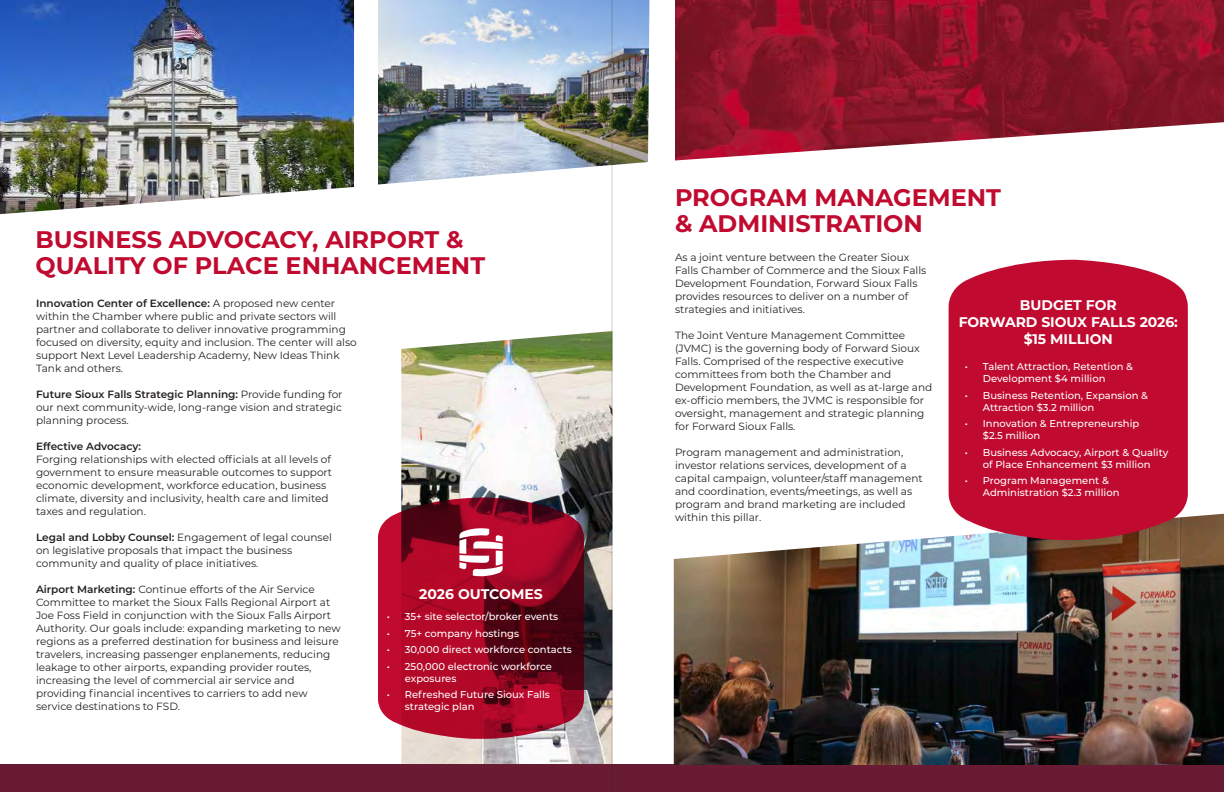
<style>
.page{position:relative;width:1224px;height:792px;background:#fff}
.page>*{position:absolute;margin:0;border:0;box-sizing:border-box;transform-origin:0 0}
.t1{font:700 24px/26px "Montserrat";color:#c00a2f}
.t2{font:700 14px/16.8px "Montserrat";letter-spacing:-.005em;color:#fff;text-align:center}
.t3{font:10.5px/13px "Montserrat";color:#241f1f}
.t4{font:600 10.5px "Montserrat";color:#241f1f}
.t5{font:500 10px/12px "Montserrat";color:#fff}
.s1{font-weight:600}
</style>
<div class="page">
<div style="left:0;top:764px;width:1224px;height:28px;background:#681b32"></div>
<img style="left:674px;top:514px;width:550px;height:251px">
<img style="left:401px;top:331px;width:211px;height:433px">
<img style="left:378px;top:0;width:271px;height:184px">
<img style="left:0;top:0;width:354px;height:214px">
<svg style="left:949px;top:260px;width:239px;height:280px;background:#c11739"></svg>
<img style="left:675px;top:0;width:549px;height:160px">
<svg style="left:378px;top:498px;width:206px;height:241px;background:#96132c"></svg>
<svg style="left:459px;top:528px;width:44px;height:48px"></svg>
<hr style="left:612px;top:0;width:1px;height:792px;background:#241f1f">
<h1 class="t1" style="left:36px;top:226px;width:451px">BUSINESS ADVOCACY, AIRPORT &amp;<br>QUALITY OF PLACE ENHANCEMENT</h1>
<p class="t3" style="left:36px;top:297px;width:322px"><span class="s1">Innovation Center of Excellence:</span> A proposed new center within the Chamber where public and private sectors will partner and collaborate to deliver innovative programming focused on diversity, equity and inclusion. The center will also support Next Level Leadership Academy, New Ideas Think Tank and others.</p>
<p class="t3" style="left:36px;top:388px;width:308px;text-align:justify"><span class="s1">Future Sioux Falls Strategic Planning:</span> Provide funding for our next community-wide, long-range vision and strategic planning process.</p>
<p class="t4" style="left:36px;top:439px;width:107px">Effective Advocacy:</p>
<p class="t3" style="left:36px;top:453px;width:298px">Forging relationships with elected officials at all levels of government to ensure measurable outcomes to support economic development, workforce education, business climate, diversity and inclusivity, health care and limited taxes and regulation.</p>
<p class="t3" style="left:36px;top:531px;width:297px"><span class="s1">Legal and Lobby Counsel:</span> Engagement of legal counsel on legislative proposals that impact the business community and quality of place initiatives.</p>
<p class="t3" style="left:36px;top:583px;width:306px"><span class="s1">Airport Marketing:</span> Continue efforts of the Air Service Committee to market the Sioux Falls Regional Airport at Joe Foss Field in conjunction with the Sioux Falls Airport Authority. Our goals include: expanding marketing to new regions as a preferred destination for business and leisure travelers, increasing passenger enplanements, reducing leakage to other airports, expanding provider routes, increasing the level of commercial air service and providing financial incentives to carriers to add new service destinations to FSD.</p>
<h2 class="t2" style="left:419px;top:585px;width:125px">2026 OUTCOMES</h2>
<p class="t5" style="left:387px;top:610px;width:173px">• 35+ site selector/broker events</p>
<p class="t5" style="left:387px;top:627px;width:134px">• 75+ company hostings</p>
<p class="t5" style="left:387px;top:643px;width:186px">• 30,000 direct workforce contacts</p>
<p class="t5" style="left:405px;top:660px;width:149px;text-indent:-18px">• 250,000 electronic workforce exposures</p>
<p class="t5" style="left:405px;top:688px;width:147px;text-indent:-18px">• Refreshed Future Sioux Falls strategic plan</p>
<h1 class="t1" style="left:675px;top:184px;width:328px">PROGRAM MANAGEMENT &amp; ADMINISTRATION</h1>
<p class="t3" style="left:675px;top:251px;width:253px">As a joint venture between the Greater Sioux Falls Chamber of Commerce and the Sioux Falls Development Foundation, Forward Sioux Falls provides resources to deliver on a number of strategies and initiatives.</p>
<p class="t3" style="left:675px;top:329px;width:259px">The Joint Venture Management Committee (JVMC) is the governing body of Forward Sioux Falls. Comprised of the respective executive committees from both the Chamber and Development Foundation, as well as at-large and ex-officio members, the JVMC is responsible for oversight, management and strategic planning for Forward Sioux Falls.</p>
<p class="t3" style="left:675px;top:446px;width:249px">Program management and administration, investor relations services, development of a capital campaign, volunteer/staff management and coordination, events/meetings, as well as program and brand marketing are included within this pillar.</p>
<h2 class="t2" style="left:959px;top:296px;width:221px">BUDGET FOR<br>FORWARD SIOUX FALLS 2026: $15 MILLION</h2>
<p class="t5" style="left:983px;top:360px;width:152px;text-indent:-18px">• Talent Attraction, Retention &amp;<br>Development $4 million</p>
<p class="t5" style="left:983px;top:389px;width:167px;text-indent:-18px">• Business Retention, Expansion &amp;<br>Attraction $3.2 million</p>
<p class="t5" style="left:983px;top:417px;width:158px;text-indent:-18px">• Innovation &amp; Entrepreneurship $2.5 million</p>
<p class="t5" style="left:965px;top:446px;width:205px;text-align:center">• Business Advocacy, Airport &amp; Quality of Place Enhancement $3 million</p>
<p class="t5" style="left:983px;top:474px;width:138px;text-indent:-18px">• Program Management &amp;<br>Administration $2.3 million</p>
</div>
